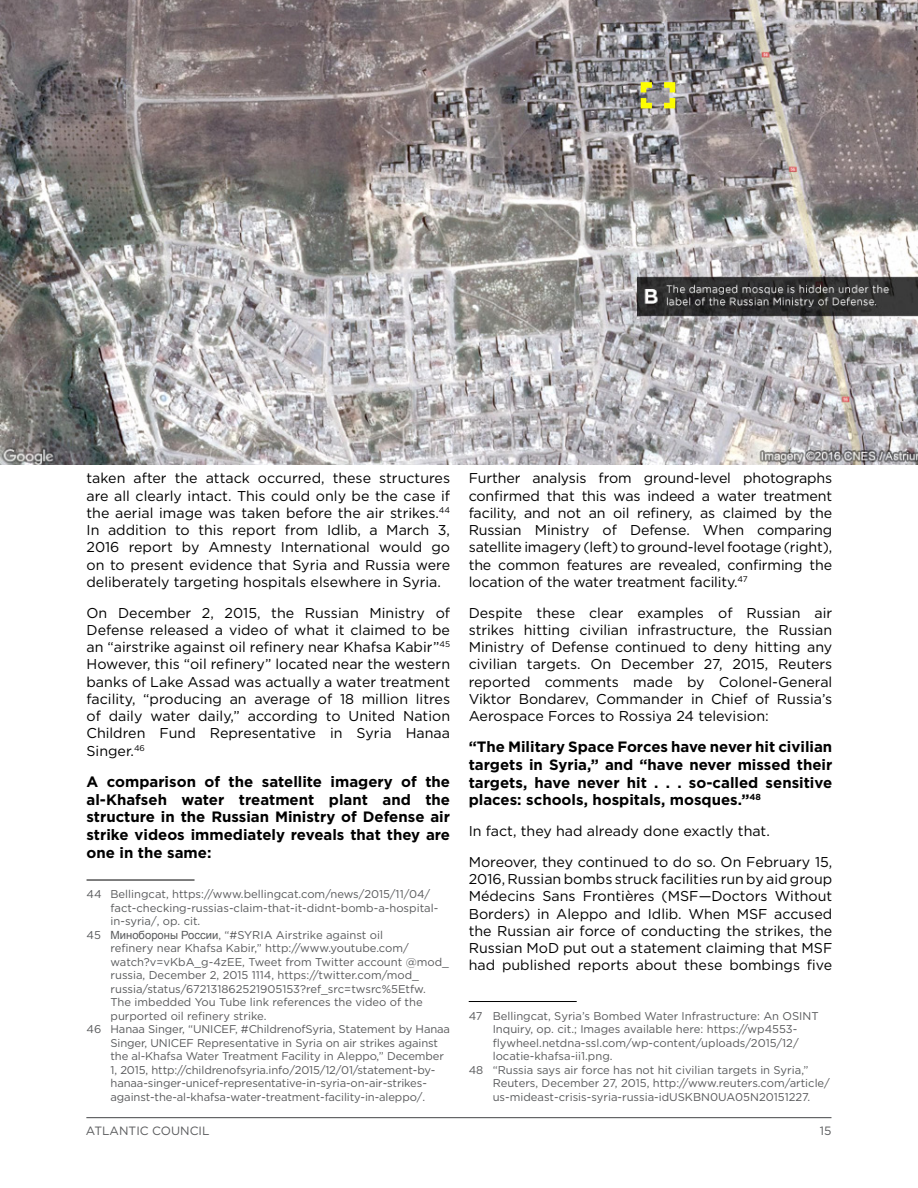
<style>
.page{position:relative;width:918px;height:1188px;background:#fff}
.page>*{position:absolute;margin:0;border:0;box-sizing:border-box;transform-origin:0 0}
.t1{font:700 15px/17.7px "Gotham";color:#000;text-align:justify}
.t2{font:14.25px/17.2px "Gotham";color:#000;text-align:justify}
.t3{font:12px "Gotham";color:#58595b}
.t4{font:11.25px "Gotham";color:#58595b}
.s1{font-family:"Arial"}
</style>
<div class="page">
<hr style="left:86px;top:1117px;width:745px;height:1px;background:#58595b">
<img style="left:0;top:0;width:918px;height:464px">
<hr style="left:87px;top:880px;width:108px;height:1px;background:#000">
<hr style="left:469px;top:1001px;width:108px;height:1px;background:#000">
<p class="t2" style="left:87px;top:469px;width:365px">taken after the attack occurred, these structures are all clearly intact. This could only be the case if the aerial image was taken before the air strikes.<sup>44<br></sup>In addition to this report from Idlib, a March 3, 2016 report by Amnesty International would go on to present evidence that Syria and Russia were deliberately targeting hospitals elsewhere in Syria.</p>
<p class="t2" style="left:87px;top:604px;width:365px">On December 2, 2015, the Russian Ministry of Defense released a video of what it claimed to be an “airstrike against oil refinery near Khafsa Kabir”<sup>45<br></sup>However, this “oil refinery” located near the western banks of Lake Assad was actually a water treatment facility, “producing an average of 18 million litres of daily water daily,” according to United Nation Children Fund Representative in Syria Hanaa Singer.<sup>46</sup></p>
<p class="t1" style="left:87px;top:773px;width:365px">A comparison of the satellite imagery of the al-Khafseh water treatment plant and the structure in the Russian Ministry of Defense air strike videos immediately reveals that they are one in the same:</p>
<p class="t4" style="left:87px;top:887px;width:345px">44 Bellingcat, https://www.bellingcat.com/news/2015/11/04/</p>
<p class="t4" style="left:111px;top:900px;width:329px">fact-checking-russias-claim-that-it-didnt-bomb-a-hospital-</p>
<p class="t4" style="left:111px;top:914px;width:91px">in-syria/, op. cit.</p>
<p class="t4" style="left:87px;top:927px;width:298px">45 <span class="s1">Минобороны России</span>, “#SYRIA Airstrike against oil</p>
<p class="t4" style="left:111px;top:941px;width:300px">refinery near Khafsa Kabir,” http://www.youtube.com/</p>
<p class="t4" style="left:111px;top:954px;width:340px">watch?v=vKbA_g-4zEE, Tweet from Twitter account @mod_</p>
<p class="t4" style="left:111px;top:968px;width:310px">russia, December 2, 2015 1114, https://twitter.com/mod_</p>
<p class="t4" style="left:111px;top:981px;width:317px">russia/status/672131862521905153?ref_src=twsrc%5Etfw.</p>
<p class="t4" style="left:111px;top:995px;width:314px">The imbedded You Tube link references the video of the</p>
<p class="t4" style="left:111px;top:1008px;width:157px">purported oil refinery strike.</p>
<p class="t4" style="left:87px;top:1022px;width:365px">46 Hanaa Singer, “UNICEF, #ChildrenofSyria, Statement by Hanaa</p>
<p class="t4" style="left:111px;top:1035px;width:329px">Singer, UNICEF Representative in Syria on air strikes against</p>
<p class="t4" style="left:111px;top:1049px;width:335px">the al-Khafsa Water Treatment Facility in Aleppo,” December</p>
<p class="t4" style="left:111px;top:1062px;width:326px">1, 2015, http://childrenofsyria.info/2015/12/01/statement-by-</p>
<p class="t4" style="left:111px;top:1076px;width:318px">hanaa-singer-unicef-representative-in-syria-on-air-strikes-</p>
<p class="t4" style="left:111px;top:1089px;width:316px">against-the-al-khafsa-water-treatment-facility-in-aleppo/.</p>
<p class="t2" style="left:469px;top:469px;width:365px">Further analysis from ground-level photographs confirmed that this was indeed a water treatment facility, and not an oil refinery, as claimed by the Russian Ministry of Defense. When comparing satellite imagery (left) to ground-level footage (right), the common features are revealed, confirming the location of the water treatment facility.<sup>47</sup></p>
<p class="t2" style="left:469px;top:604px;width:365px">Despite these clear examples of Russian air strikes hitting civilian infrastructure, the Russian Ministry of Defense continued to deny hitting any civilian targets. On December 27, 2015, Reuters reported comments made by Colonel-General Viktor Bondarev, Commander in Chief of Russia’s Aerospace Forces to Rossiya 24 television:</p>
<p class="t1" style="left:469px;top:738px;width:365px">“The Military Space Forces have never hit civilian targets in Syria,” and “have never missed their targets, have never hit . . . so-called sensitive places: schools, hospitals, mosques.”<sup>48</sup></p>
<p class="t2" style="left:469px;top:815px;width:365px;line-height:30.8px">In fact, they had already done exactly that.<br>Moreover, they continued to do so. On February 15,</p>
<p class="t2" style="left:469px;top:870px;width:365px">2016, Russian bombs struck facilities run by aid group Médecins Sans Frontières (MSF—Doctors Without Borders) in Aleppo and Idlib. When MSF accused the Russian air force of conducting the strikes, the Russian MoD put out a statement claiming that MSF had published reports about these bombings five</p>
<p class="t4" style="left:469px;top:1008px;width:352px">47 Bellingcat, Syria’s Bombed Water Infrastructure: An OSINT</p>
<p class="t4" style="left:493px;top:1022px;width:306px">Inquiry, op. cit.; Images available here: https://wp4553-</p>
<p class="t4" style="left:493px;top:1035px;width:307px">flywheel.netdna-ssl.com/wp-content/uploads/2015/12/</p>
<p class="t4" style="left:493px;top:1049px;width:121px">locatie-khafsa-ii1.png.</p>
<p class="t4" style="left:469px;top:1062px;width:341px">48 “Russia says air force has not hit civilian targets in Syria,”</p>
<p class="t4" style="left:493px;top:1076px;width:339px">Reuters, December 27, 2015, http://www.reuters.com/article/</p>
<p class="t4" style="left:493px;top:1089px;width:319px">us-mideast-crisis-syria-russia-idUSKBN0UA05N20151227.</p>
<p class="t3" style="left:86px;top:1123px;width:125px">ATLANTIC COUNCIL</p>
<p class="t3" style="left:820px;top:1123px;width:13px">15</p>
</div>
